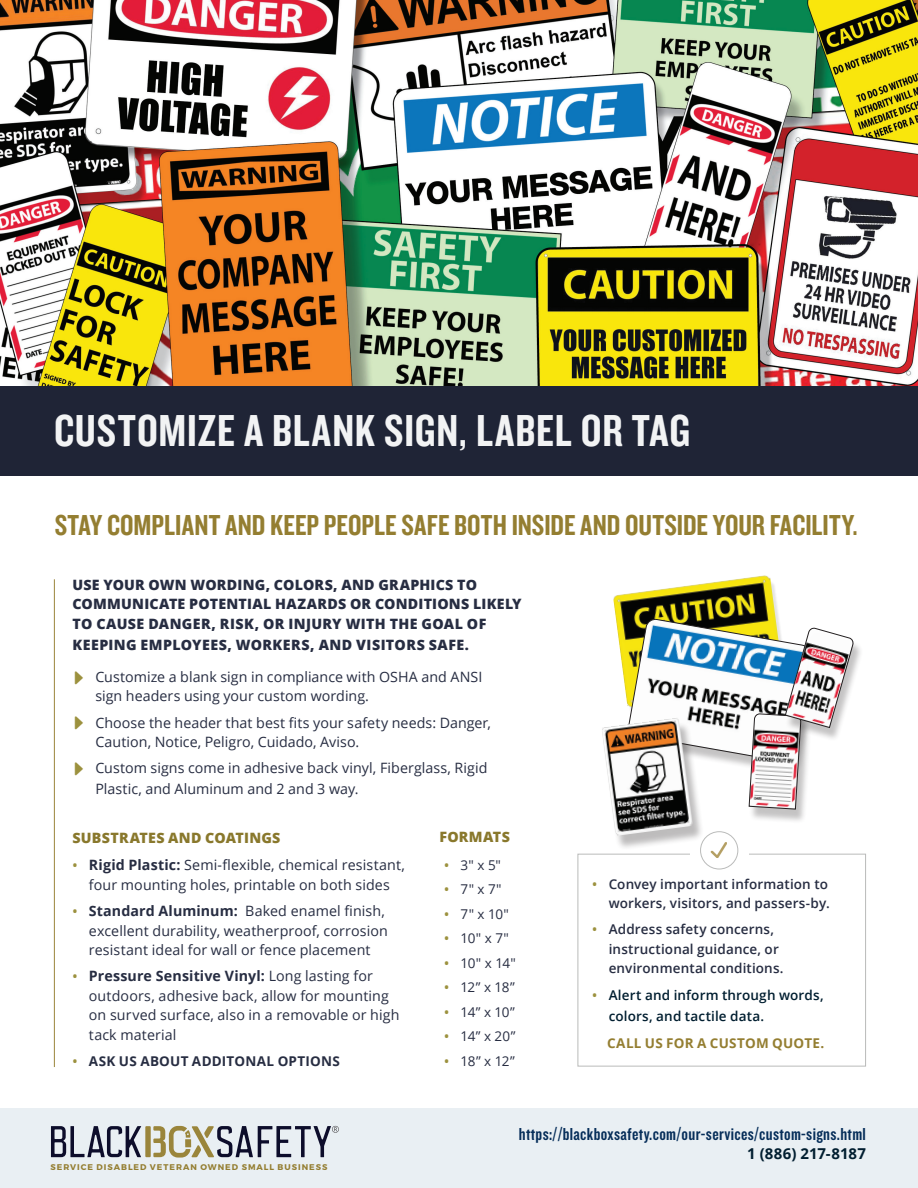
<style>
.page{position:relative;width:918px;height:1188px;background:#fff}
.page>*{position:absolute;margin:0;border:0;box-sizing:border-box;transform-origin:0 0}
.t1{font:46.5px "Knockout HTF49 Liteweight";letter-spacing:.015em;color:#f2f3f4}
.t2{font:30px "Knockout HTF49 Liteweight";color:#947e31}
.t3{font:18px "Knockout HTF49 Liteweight";letter-spacing:.02em;color:#052d59}
.t4{font:700 15px "Open Sans";letter-spacing:.01em;color:#011e30}
.t5{font:14.25px/19.5px "Open Sans";letter-spacing:.005em;color:#272d42}
.t6{font:800 14.25px/19.5px "Open Sans";letter-spacing:.02em;color:#272d42}
.t7{font:800 14.25px "Open Sans";letter-spacing:.015em;color:#89782c}
.t8{font:600 13.5px/19.5px "Open Sans";letter-spacing:.01em;color:#272d42;text-align:right}
.t9{font:13.5px "Open Sans";letter-spacing:-.04em;color:#272d42}
.t10{font:600 13.5px/21px "Open Sans";letter-spacing:.01em;color:#011e30}
.t11{font:700 13.5px "Open Sans";letter-spacing:.02em;color:#272d42}
.t12{font:700 13.5px "Open Sans";letter-spacing:.015em;color:#947e31}
.t13{font:700 8.25px "Montserrat";letter-spacing:.12em;color:#947e31}
.s1{font-weight:600;font-size:13.5px;color:#9c913e}
.s2{font-weight:700}
.s3{font-weight:600;color:#9c913e}
.s4{color:#9c913e}
</style>
<div class="page">
<div style="left:0;top:1109px;width:918px;height:79px;background:#e9eff3"></div>
<svg style="left:51px;top:1126px;width:288px;height:32px"></svg>
<img style="left:0;top:0;width:918px;height:387px">
<img style="left:613px;top:575px;width:166px;height:131px">
<div style="left:0;top:387px;width:918px;height:89px;background:#1f2436"></div>
<hr style="left:54px;top:579px;width:1px;height:488px;background:#9a853b">
<div style="left:578px;top:854px;width:288px;height:212px;border:1px solid #babbba"></div>
<div style="left:690px;top:844px;width:58px;height:12px;background:#fff"></div>
<div style="left:700px;top:831px;width:38px;height:38px;border:1px solid #babbba;border-radius:50%"></div>
<div style="left:749px;top:717px;width:62px;height:106px;background:#231f20;opacity:.27"></div>
<div style="left:785px;top:631px;width:79px;height:111px;background:#231f20;opacity:.27"></div>
<svg style="left:628px;top:619px;width:226px;height:190px"></svg>
<div style="left:602px;top:722px;width:102px;height:129px;background:#231f20;opacity:.3"></div>
<img style="left:602px;top:718px;width:91px;height:118px">
<h1 class="t1" style="left:54px;top:407px;width:638px">CUSTOMIZE A BLANK SIGN, LABEL OR TAG</h1>
<h2 class="t2" style="left:55px;top:509px;width:805px">STAY COMPLIANT AND KEEP PEOPLE SAFE BOTH INSIDE AND OUTSIDE YOUR FACILITY.</h2>
<p class="t6" style="left:72px;top:574px;width:451px">USE YOUR OWN WORDING, COLORS, AND GRAPHICS TO<br>COMMUNICATE POTENTIAL HAZARDS OR CONDITIONS LIKELY<br>TO CAUSE DANGER, RISK, OR INJURY WITH THE GOAL OF</p>
<p class="t6" style="left:72px;top:634px;width:398px">KEEPING EMPLOYEES, WORKERS, AND VISITORS SAFE.</p>
<p class="t5" style="left:95px;top:667px;width:389px">Customize a blank sign in compliance with OSHA and ANSI sign headers using your custom wording.</p>
<p class="t5" style="left:95px;top:712px;width:397px">Choose the header that best fits your safety needs: Danger,<br>Caution, Notice, Peligro, Cuidado, Aviso.</p>
<p class="t5" style="left:95px;top:757px;width:394px;line-height:21px">Custom signs come in adhesive back vinyl, Fiberglass, Rigid<br>Plastic, and Aluminum and 2 and 3 way.</p>
<p class="t7" style="left:72px;top:827px;width:210px">SUBSTRATES AND COATINGS</p>
<p class="t7" style="left:440px;top:826px;width:72px">FORMATS</p>
<p class="t5" style="left:72px;top:855px;width:334px;text-align:center"><span class="s1">•</span> <span class="s2">Rigid Plastic:</span> Semi-flexible, chemical resistant, four mounting holes, printable on both sides</p>
<p class="t5" style="left:89px;top:901px;width:300px;text-indent:-16px"><span class="s1">•</span> <span class="s2">Standard Aluminum:</span> Baked enamel finish, excellent durability, weatherproof, corrosion resistant ideal for wall or fence placement</p>
<p class="t5" style="left:89px;top:966px;width:312px;text-indent:-16px"><span class="s1">•</span> <span class="s2">Pressure Sensitive Vinyl:</span> Long lasting for outdoors, adhesive back, allow for mounting on surved surface, also in a removable or high tack material</p>
<p class="t11" style="left:72px;top:1052px;width:269px"><span class="s3">•</span> ASK US ABOUT ADDITONAL OPTIONS</p>
<p class="t9" style="left:444px;top:856px;width:59px"><span class="s3">•</span> 3" x 5"</p>
<p class="t9" style="left:444px;top:880px;width:59px"><span class="s3">•</span> 7" x 7"</p>
<p class="t9" style="left:444px;top:905px;width:66px"><span class="s3">•</span> 7" x 10"</p>
<p class="t9" style="left:444px;top:929px;width:66px"><span class="s3">•</span> 10" x 7"</p>
<p class="t9" style="left:444px;top:954px;width:73px"><span class="s3">•</span> 10" x 14"</p>
<p class="t9" style="left:444px;top:978px;width:72px"><span class="s3">•</span> 12” x 18”</p>
<p class="t9" style="left:444px;top:1003px;width:72px"><span class="s3">•</span> 14” x 10”</p>
<p class="t9" style="left:444px;top:1027px;width:73px"><span class="s3">•</span> 14” x 20”</p>
<p class="t9" style="left:444px;top:1052px;width:72px"><span class="s3">•</span> 18” x 12”</p>
<p class="t8" style="left:592px;top:874px;width:239px"><span class="s4">•</span> Convey important information to workers, visitors, and passers-by.</p>
<p class="t8" style="left:609px;top:919px;width:176px;text-align:left;text-indent:-16px"><span class="s4">•</span> Address safety concerns, instructional guidance, or environmental conditions.</p>
<p class="t10" style="left:609px;top:984px;width:217px;text-indent:-16px"><span class="s4">•</span> Alert and inform through words, colors, and tactile data.</p>
<p class="t12" style="left:607px;top:1034px;width:219px">CALL US FOR A CUSTOM QUOTE.</p>
<p class="t13" style="left:50px;top:1162px;width:278px">SERVICE DISABLED VETERAN OWNED SMALL BUSINESS</p>
<p class="t3" style="left:519px;top:1125px;width:349px">https://blackboxsafety.com/our-services/custom-signs.html</p>
<p class="t4" style="left:747px;top:1143px;width:120px">1 (886) 217-8187</p>
</div>
